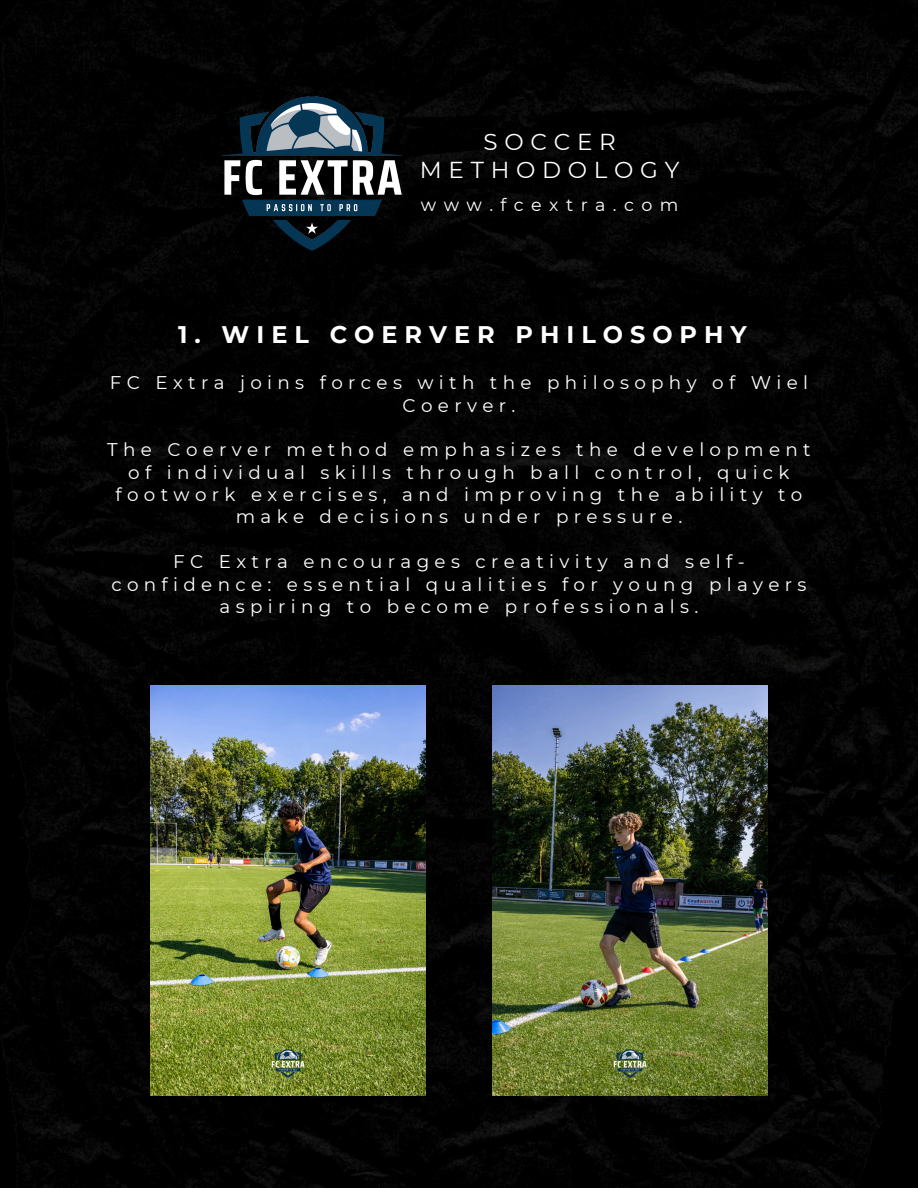
<style>
.page{position:relative;width:918px;height:1188px;background:#fff}
.page>*{position:absolute;margin:0;border:0;box-sizing:border-box;transform-origin:0 0}
.t1{font:700 24px "Montserrat";letter-spacing:.29em;color:#fff}
.t2{font:23.1px/28.2px "Montserrat";letter-spacing:.29em;color:#fff;text-align:center}
.t3{font:18.3px/22.4px "Montserrat";letter-spacing:.29em;color:#fff;text-align:center}
.t4{font:17.55px "Montserrat";letter-spacing:.425em;color:#fff}
</style>
<div class="page">
<img style="left:0;top:0;width:918px;height:1188px">
<img style="left:222px;top:92px;width:181px;height:162px">
<img style="left:151px;top:685px;width:274px;height:411px">
<img style="left:493px;top:685px;width:274px;height:411px">
<h1 class="t2" style="left:420px;top:127px;width:261px">SOCCER<br>METHODOLOGY</h1>
<p class="t4" style="left:421px;top:194px;width:259px">www.fcextra.com</p>
<p class="t1" style="left:178px;top:320px;width:570px">1. WIEL COERVER PHILOSOPHY</p>
<p class="t3" style="left:110px;top:371px;width:700px">FC Extra joins forces with the philosophy of Wiel<br>Coerver.</p>
<p class="t3" style="left:107px;top:439px;width:705px">The Coerver method emphasizes the development of individual skills through ball control, quick footwork exercises, and improving the ability to make decisions under pressure.</p>
<p class="t3" style="left:111px;top:550px;width:697px">FC Extra encourages creativity and self&shy;confidence: essential qualities for young players aspiring to become professionals.</p>
</div>
